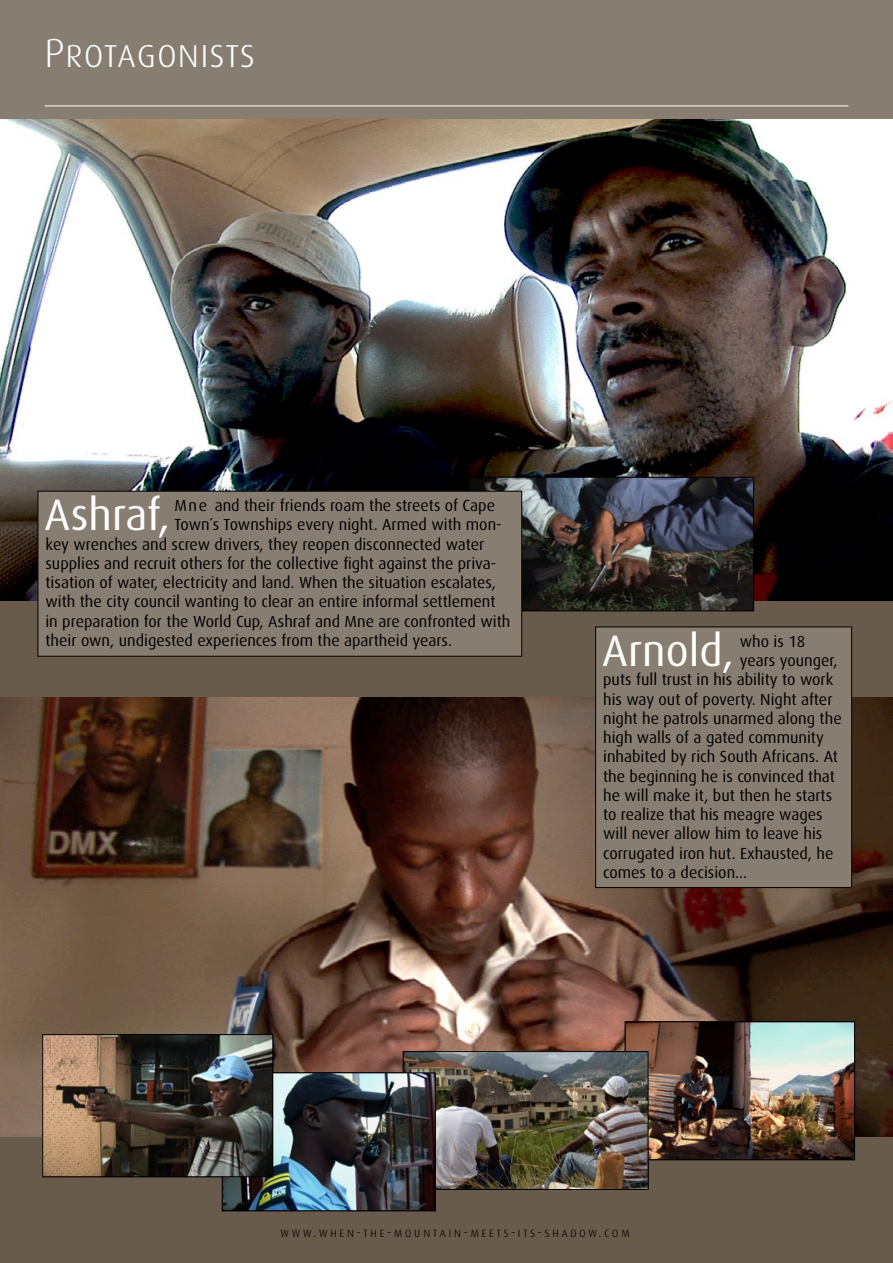
<style>
.page{position:relative;width:893px;height:1263px;background:#fff}
.page>*{position:absolute;margin:0;border:0;box-sizing:border-box;transform-origin:0 0}
.t1{font:44.1px "Dax";color:#fdfff9}
.t2{font:44.1px "Dax";color:#fff}
.t3{font:40.5px "Dax Light Caps";color:#fff}
.t4{font:16.05px "Dax";color:#000}
.t5{font:13.5px "Dax Light Caps";letter-spacing:.17em;color:#000}
</style>
<div class="page">
<img style="left:0;top:119px;width:893px;height:482px">
<div style="left:0;top:0;width:893px;height:119px;background:#887d71"></div>
<img style="left:0;top:696px;width:893px;height:441px">
<div style="left:0;top:601px;width:893px;height:95px;background:#695b4b"></div>
<div style="left:0;top:1137px;width:893px;height:126px;background:#695b4b"></div>
<img style="left:468px;top:477px;width:286px;height:134px">
<div style="left:596px;top:627px;width:256px;height:260px;background:#887d71"></div>
<div style="left:595px;top:627px;width:257px;height:261px;border:1px solid #000"></div>
<div style="left:38px;top:491px;width:484px;height:165px;background:#887d71"></div>
<div style="left:38px;top:491px;width:484px;height:165px;border:1px solid #000"></div>
<img style="left:42px;top:1021px;width:813px;height:190px">
<hr style="left:45px;top:106px;width:803px;height:1px;background:#fff">
<h2 class="t3" style="left:45px;top:31px;width:213px">Protagonists</h2>
<h1 class="t2" style="left:45px;top:491px;width:127px">Ashraf,</h1>
<p class="t4" style="left:174px;top:497px;width:322px">Mne and their friends roam the streets of Cape</p>
<p class="t4" style="left:174px;top:516px;width:329px">Town´s Townships every night. Armed with mon-</p>
<p class="t4" style="left:45px;top:535px;width:440px">key wrenches and screw drivers, they reopen disconnected water</p>
<p class="t4" style="left:45px;top:554px;width:452px">supplies and recruit others for the collective fight against the priva-</p>
<p class="t4" style="left:45px;top:574px;width:452px">tisation of water, electricity and land. When the situation escalates,</p>
<p class="t4" style="left:45px;top:593px;width:452px">with the city council wanting to clear an entire informal settlement</p>
<p class="t4" style="left:45px;top:612px;width:466px">in preparation for the World Cup, Ashraf and Mne are confronted with</p>
<p class="t4" style="left:45px;top:631px;width:408px">their own, undigested experiences from the apartheid years.</p>
<h1 class="t1" style="left:602px;top:626px;width:133px">Arnold,</h1>
<p class="t4" style="left:740px;top:632px;width:67px">who is 18</p>
<p class="t4" style="left:740px;top:652px;width:99px">years younger,</p>
<p class="t4" style="left:603px;top:671px;width:232px">puts full trust in his ability to work</p>
<p class="t4" style="left:603px;top:690px;width:231px">his way out of poverty. Night after</p>
<p class="t4" style="left:603px;top:709px;width:240px">night he patrols unarmed along the</p>
<p class="t4" style="left:603px;top:729px;width:222px">high walls of a gated community</p>
<p class="t4" style="left:603px;top:748px;width:236px">inhabited by rich South Africans. At</p>
<p class="t4" style="left:603px;top:767px;width:233px">the beginning he is convinced that</p>
<p class="t4" style="left:603px;top:786px;width:231px">he will make it, but then he starts</p>
<p class="t4" style="left:603px;top:806px;width:221px">to realize that his meagre wages</p>
<p class="t4" style="left:603px;top:825px;width:221px">will never allow him to leave his</p>
<p class="t4" style="left:603px;top:844px;width:232px">corrugated iron hut. Exhausted, he</p>
<p class="t4" style="left:603px;top:863px;width:146px">comes to a decision...</p>
<p class="t5" style="left:280px;top:1225px;width:351px">www.when-the-mountain-meets-its-shadow.com</p>
</div>
